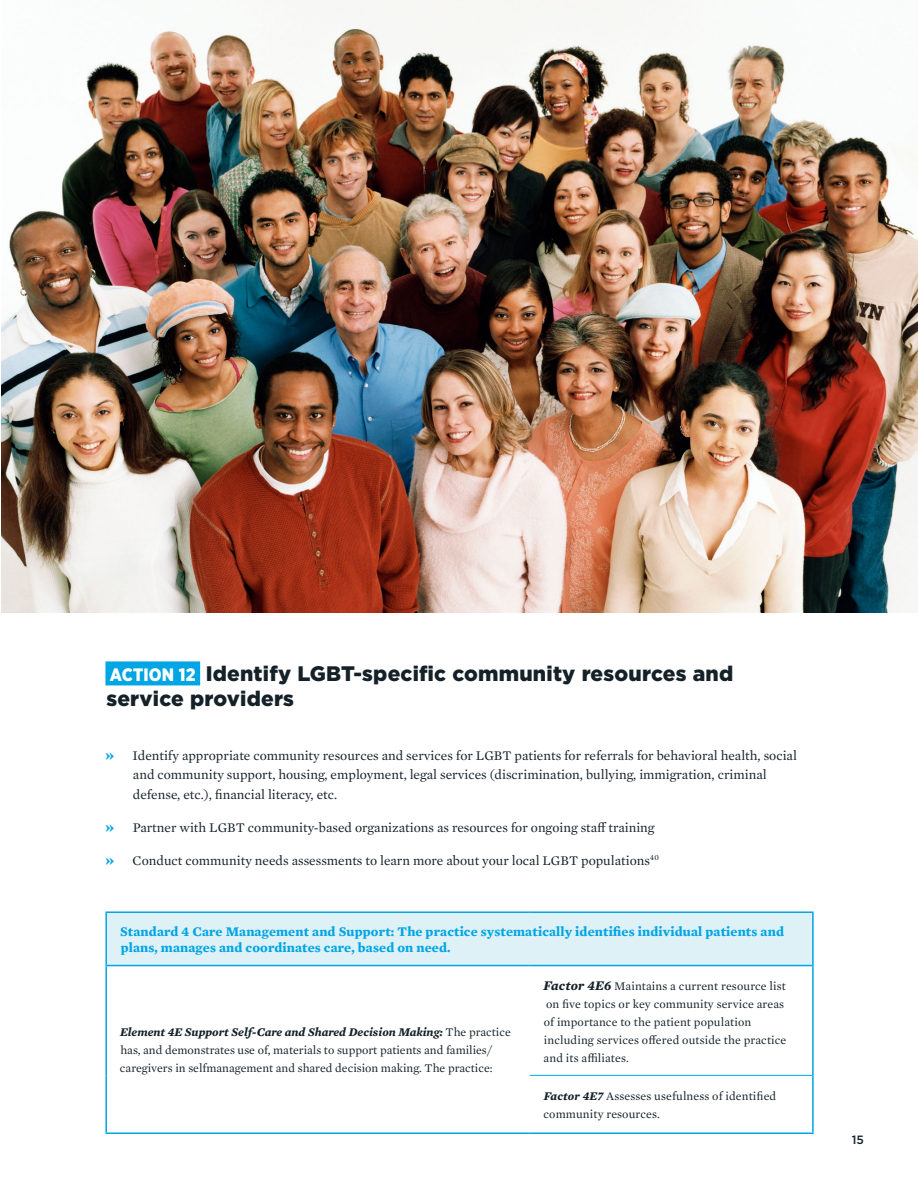
<style>
.page{position:relative;width:918px;height:1188px;background:#fff}
.page>*{position:absolute;margin:0;border:0;box-sizing:border-box;transform-origin:0 0}
.t1{font:900 21px/25.2px "Gotham";letter-spacing:.01em;color:#152128}
.t2{font:13.5px/19.5px "Mercury Text G1";color:#152128}
.t3{font:700 13.5px/16.2px "Mercury Text G1";letter-spacing:.01em;color:#00a5e3}
.t4{font:12px/18px "Mercury Text G1";letter-spacing:.01em;color:#152128}
.t5{font:500 12px "Gotham";color:#152128}
.s1{font-family:"Gotham Narrow";font-size:18px;color:#fff}
.s2{font-weight:700;font-size:16.5px;color:#00a5e3}
.s3{font-weight:700;font-style:italic}
.s4{font-weight:700;font-style:italic;font-size:13.5px}
</style>
<div class="page">
<img style="left:2px;top:0;width:916px;height:612px">
<div style="left:105px;top:661px;width:95px;height:24px;background:#00a5e3"></div>
<div style="left:106px;top:912px;width:707px;height:54px;background:#ddf1f7"></div>
<hr style="left:105px;top:911px;width:425px;height:2px;background:#00a5e3">
<hr style="left:105px;top:913px;width:2px;height:52px;background:#00a5e3">
<hr style="left:530px;top:911px;width:284px;height:2px;background:#00a5e3">
<hr style="left:812px;top:913px;width:2px;height:52px;background:#00a5e3">
<hr style="left:105px;top:965px;width:425px;height:1px;background:#00a5e3">
<hr style="left:105px;top:966px;width:2px;height:109px;background:#00a5e3">
<hr style="left:105px;top:1075px;width:2px;height:57px;background:#00a5e3">
<hr style="left:105px;top:1132px;width:425px;height:2px;background:#00a5e3">
<hr style="left:530px;top:965px;width:284px;height:1px;background:#00a5e3">
<hr style="left:812px;top:966px;width:2px;height:109px;background:#00a5e3">
<hr style="left:812px;top:1075px;width:2px;height:57px;background:#00a5e3">
<hr style="left:530px;top:1132px;width:284px;height:2px;background:#00a5e3">
<hr style="left:530px;top:1075px;width:282px;height:1px;background:#00a5e3">
<h1 class="t1" style="left:106px;top:661px;width:628px"><span class="s1">ACTION 12</span> Identify LGBT-specific community resources and service providers</h1>
<p class="t2" style="left:133px;top:745px;width:666px;text-indent:-28px"><span class="s2">»</span> Identify appropriate community resources and services for LGBT patients for referrals for behavioral health, social and community support, housing, employment, legal services (discrimination, bullying, immigration, criminal defense, etc.), financial literacy, etc.</p>
<p class="t2" style="left:105px;top:817px;width:551px"><span class="s2">»</span> Partner with LGBT community-based organizations as resources for ongoing staff training</p>
<p class="t2" style="left:105px;top:850px;width:555px"><span class="s2">»</span> Conduct community needs assessments to learn more about your local LGBT populations<sup>40</sup></p>
<p class="t3" style="left:120px;top:923px;width:665px">Standard 4 Care Management and Support: The practice systematically identifies individual patients and plans, manages and coordinates care, based on need.</p>
<p class="t4" style="left:120px;top:1023px;width:392px"><span class="s3">Element 4E Support Self-Care and Shared Decision Making:</span> The practice has, and demonstrates use of, materials to support patients and families/ caregivers in selfmanagement and shared decision making. The practice:</p>
<p class="t4" style="left:544px;top:976px;width:244px"><span class="s4">Factor 4E6</span> Maintains a current resource list on five topics or key community service areas of importance to the patient population including services offered outside the practice and its affiliates.</p>
<p class="t4" style="left:544px;top:1086px;width:234px"><span class="s3">Factor 4E7</span> Assesses usefulness of identified community resources.</p>
<p class="t5" style="left:852px;top:1132px;width:14px">15</p>
</div>
